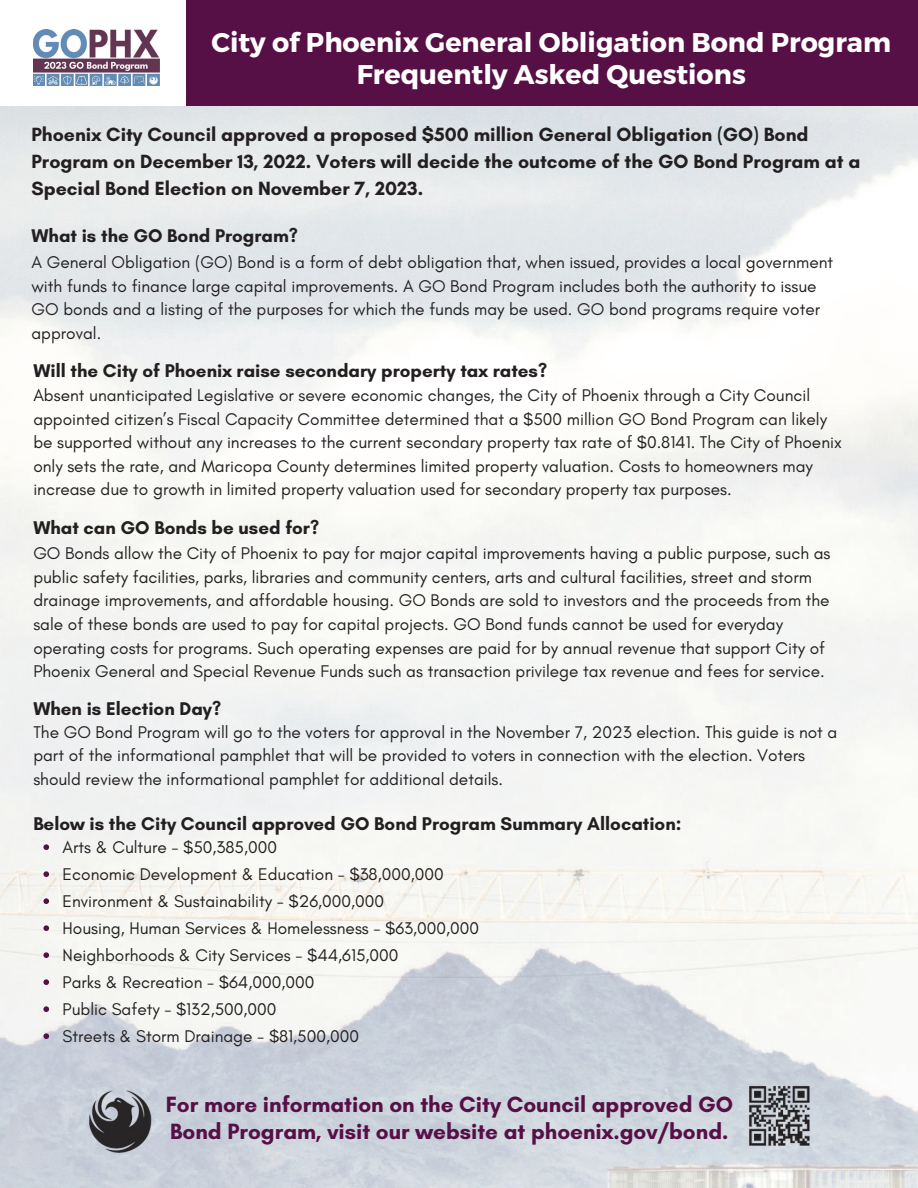
<style>
.page{position:relative;width:918px;height:1188px;background:#fff}
.page>*{position:absolute;margin:0;border:0;box-sizing:border-box;transform-origin:0 0}
.t1{font:700 27px/32.5px "Montserrat";color:#fff;text-align:center}
.t2{font:700 22.5px/27px "Glacial Indifference";color:#571046}
.t3{font:700 19.5px/27px "Glacial Indifference";color:#231f20}
.t4{font:700 18.75px "Glacial Indifference";color:#231f20}
.t5{font:17.25px/23.7px "Glacial Indifference";color:#231f20}
</style>
<div class="page">
<img style="left:0;top:929px;width:764px;height:259px">
<img style="left:764px;top:929px;width:104px;height:155px">
<img style="left:818px;top:1084px;width:50px;height:104px">
<img style="left:764px;top:1155px;width:54px;height:33px">
<div style="left:0;top:0;width:918px;height:106px;background:#571046"></div>
<img style="left:740px;top:1077px;width:79px;height:78px">
<div style="left:0;top:0;width:186px;height:106px;background:#fff"></div>
<img style="left:33px;top:29px;width:126px;height:57px">
<img style="left:87px;top:1088px;width:67px;height:67px">
<svg style="left:43px;top:844px;width:6px;height:6px"></svg>
<svg style="left:43px;top:871px;width:6px;height:6px"></svg>
<svg style="left:43px;top:898px;width:6px;height:6px"></svg>
<svg style="left:43px;top:925px;width:6px;height:6px"></svg>
<svg style="left:43px;top:952px;width:6px;height:6px"></svg>
<svg style="left:43px;top:979px;width:6px;height:6px"></svg>
<svg style="left:43px;top:1006px;width:6px;height:6px"></svg>
<svg style="left:43px;top:1033px;width:6px;height:6px"></svg>
<h1 class="t1" style="left:211px;top:25px;width:681px">City of Phoenix General Obligation Bond Program<br>Frequently Asked Questions</h1>
<p class="t3" style="left:31px;top:121px;width:831px">Phoenix City Council approved a proposed $500 million General Obligation (GO) Bond<br>Program on December 13, 2022. Voters will decide the outcome of the GO Bond Program at a<br>Special Bond Election on November 7, 2023.</p>
<p class="t4" style="left:31px;top:224px;width:268px">What is the GO Bond Program?</p>
<p class="t5" style="left:31px;top:250px;width:803px">A General Obligation (GO) Bond is a form of debt obligation that, when issued, provides a local government with funds to finance large capital improvements. A GO Bond Program includes both the authority to issue GO bonds and a listing of the purposes for which the funds may be used. GO bond programs require voter approval.</p>
<p class="t4" style="left:33px;top:359px;width:515px">Will the City of Phoenix raise secondary property tax rates?</p>
<p class="t5" style="left:33px;top:383px;width:810px">Absent unanticipated Legislative or severe economic changes, the City of Phoenix through a City Council appointed citizen’s Fiscal Capacity Committee determined that a $500 million GO Bond Program can likely be supported without any increases to the current secondary property tax rate of $0.8141. The City of Phoenix only sets the rate, and Maricopa County determines limited property valuation. Costs to homeowners may increase due to growth in limited property valuation used for secondary property tax purposes.</p>
<p class="t4" style="left:33px;top:516px;width:287px">What can GO Bonds be used for?</p>
<p class="t5" style="left:33px;top:541px;width:799px">GO Bonds allow the City of Phoenix to pay for major capital improvements having a public purpose, such as public safety facilities, parks, libraries and community centers, arts and cultural facilities, street and storm drainage improvements, and affordable housing. GO Bonds are sold to investors and the proceeds from the sale of these bonds are used to pay for capital projects. GO Bond funds cannot be used for everyday operating costs for programs. Such operating expenses are paid for by annual revenue that support City of Phoenix General and Special Revenue Funds such as transaction privilege tax revenue and fees for service.</p>
<p class="t4" style="left:33px;top:698px;width:189px">When is Election Day?</p>
<p class="t5" style="left:33px;top:720px;width:806px">The GO Bond Program will go to the voters for approval in the November 7, 2023 election. This guide is not a part of the informational pamphlet that will be provided to voters in connection with the election. Voters should review the informational pamphlet for additional details.</p>
<p class="t4" style="left:33px;top:812px;width:650px">Below is the City Council approved GO Bond Program Summary Allocation:</p>
<p class="t5" style="left:63px;top:834px;width:418px;line-height:27px">Arts &amp; Culture - $50,385,000<br>Economic Development &amp; Education - $38,000,000<br>Environment &amp; Sustainability - $26,000,000<br>Housing, Human Services &amp; Homelessness - $63,000,000<br>Neighborhoods &amp; City Services - $44,615,000<br>Parks &amp; Recreation - $64,000,000<br>Public Safety - $132,500,000<br>Streets &amp; Storm Drainage - $81,500,000</p>
<h2 class="t2" style="left:166px;top:1090px;width:569px">For more information on the City Council approved GO<br>Bond Program, visit our website at phoenix.gov/bond.</h2>
</div>
